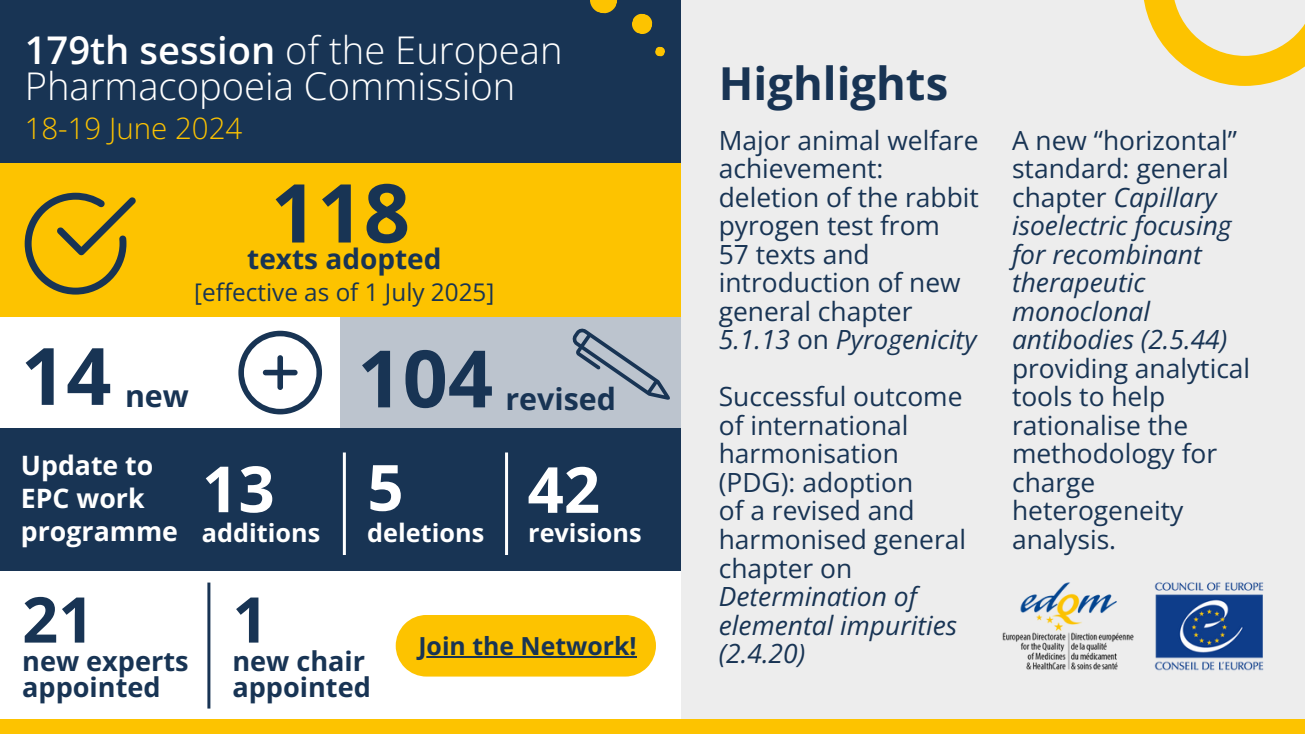
<style>
.page{position:relative;width:1305px;height:734px;background:#fff}
.page>*{position:absolute;margin:0;border:0;box-sizing:border-box;transform-origin:0 0}
.t1{font:700 81.2px "Open Sans";color:#183454}
.t2{font:700 79.2px "Open Sans";color:#183454}
.t3{font:700 63.6px "Open Sans";color:#fff}
.t4{font:700 63px "Open Sans";color:#183454}
.t5{font:700 45.4px "Open Sans";color:#183454}
.t6{font:300 38.2px/36px "Open Sans";color:#fff}
.t7{font:700 30.4px "Open Sans";color:#183454}
.t8{font:300 29.6px "Open Sans";color:#fdc300}
.t9{font:700 28px "Open Sans";color:#183454}
.t10{font:700 27.2px/26.2px "Open Sans";color:#183454}
.t11{font:700 26.6px/33px "Open Sans";color:#fff}
.t12{font:26.4px/28.4px "Open Sans";color:#183454}
.t13{font:italic 26.4px/28.4px "Open Sans";color:#183454}
.t14{font:700 25.2px "Open Sans";color:#fff}
.t15{font:700 24.8px "Open Sans";color:#183454}
.t16{font:24.2px "Open Sans";color:#183454}
.s1{font-weight:600}
.s2{font-style:italic}
.s3{font-style:normal}
</style>
<div class="page">
<div style="left:0;top:0;width:681px;height:163px;background:#183454"></div>
<div style="left:681px;top:0;width:624px;height:719px;background:#ededed"></div>
<svg style="left:1144px;top:0;width:161px;height:85px"></svg>
<div style="left:0;top:719px;width:1305px;height:14px;background:#fdc300"></div>
<img style="left:1002px;top:582px;width:262px;height:89px">
<div style="left:341px;top:317px;width:340px;height:111px;background:#bcc4ce"></div>
<svg style="left:572px;top:328px;width:98px;height:72px"></svg>
<div style="left:0;top:163px;width:681px;height:154px;background:#fdc300"></div>
<svg style="left:25px;top:193px;width:111px;height:101px"></svg>
<svg style="left:590px;top:0;width:28px;height:14px"></svg>
<svg style="left:632px;top:13px;width:21px;height:21px"></svg>
<svg style="left:655px;top:46px;width:10px;height:11px"></svg>
<div style="left:0;top:428px;width:681px;height:142px;background:#183454"></div>
<hr style="left:343px;top:452px;width:3px;height:103px;background:#fff">
<hr style="left:207px;top:582px;width:3px;height:126px;background:#183454">
<hr style="left:505px;top:452px;width:3px;height:103px;background:#fff">
<svg style="left:238px;top:331px;width:84px;height:83px"></svg>
<div style="left:396px;top:615px;width:260px;height:61px;background:#fdc300"></div>
<hr style="left:418px;top:656px;width:219px;height:2px;background:#183454">
<p class="t6" style="left:25px;top:31px;width:539px"><span class="s1">179th session</span> of the European<br>Pharmacopoeia Commission</p>
<p class="t8" style="left:25px;top:107px;width:219px">18-19 June 2024</p>
<h2 class="t1" style="left:271px;top:156px;width:141px">118</h2>
<p class="t9" style="left:247px;top:239px;width:196px">texts adopted</p>
<p class="t16" style="left:194px;top:275px;width:302px">[effective as of 1 July 2025]</p>
<p class="t2" style="left:21px;top:320px;width:92px">14</p>
<p class="t2" style="left:357px;top:323px;width:137px">104</p>
<h1 class="t7" style="left:125px;top:375px;width:65px">new</h1>
<p class="t7" style="left:506px;top:377px;width:112px">revised</p>
<p class="t11" style="left:21px;top:448px;width:159px">Update to<br>EPC work programme</p>
<p class="t3" style="left:202px;top:444px;width:74px">13</p>
<h6 class="t3" style="left:367px;top:442px;width:38px">5</h6>
<p class="t3" style="left:528px;top:445px;width:74px">42</p>
<h6 class="t14" style="left:202px;top:515px;width:120px">additions</h6>
<p class="t14" style="left:367px;top:515px;width:118px">deletions</p>
<h6 class="t14" style="left:528px;top:515px;width:115px">revisions</h6>
<h3 class="t4" style="left:22px;top:575px;width:74px">21</h3>
<p class="t4" style="left:232px;top:575px;width:38px">1</p>
<p class="t10" style="left:22px;top:647px;width:168px">new experts appointed</p>
<h1 class="t10" style="left:232px;top:647px;width:140px">new chair appointed</h1>
<p class="t15" style="left:418px;top:628px;width:220px">Join the Network!</p>
<h4 class="t5" style="left:719px;top:51px;width:231px">Highlights</h4>
<h4 class="t12" style="left:719px;top:125px;width:262px">Major animal welfare achievement: deletion of the rabbit pyrogen test from</h4>
<p class="t12" style="left:719px;top:239px;width:259px">57 texts and introduction of new general chapter<br><span class="s2">5.1.13</span> on <span class="s2">Pyrogenicity</span></p>
<p class="t12" style="left:719px;top:382px;width:245px">Successful outcome of international harmonisation (PDG): adoption</p>
<h4 class="t13" style="left:719px;top:496px;width:249px"><span class="s3">of a revised and harmonised general chapter on<br></span>Determination of elemental impurities (2.4.20)</h4>
<h6 class="t12" style="left:1012px;top:125px;width:240px">A new “horizontal” standard: general chapter <span class="s2">Capillary isoelectric focusing for recombinant therapeutic monoclonal antibodies (2.5.44) </span>providing analytical tools to help rationalise the methodology for charge heterogeneity analysis.</h6>
</div>
